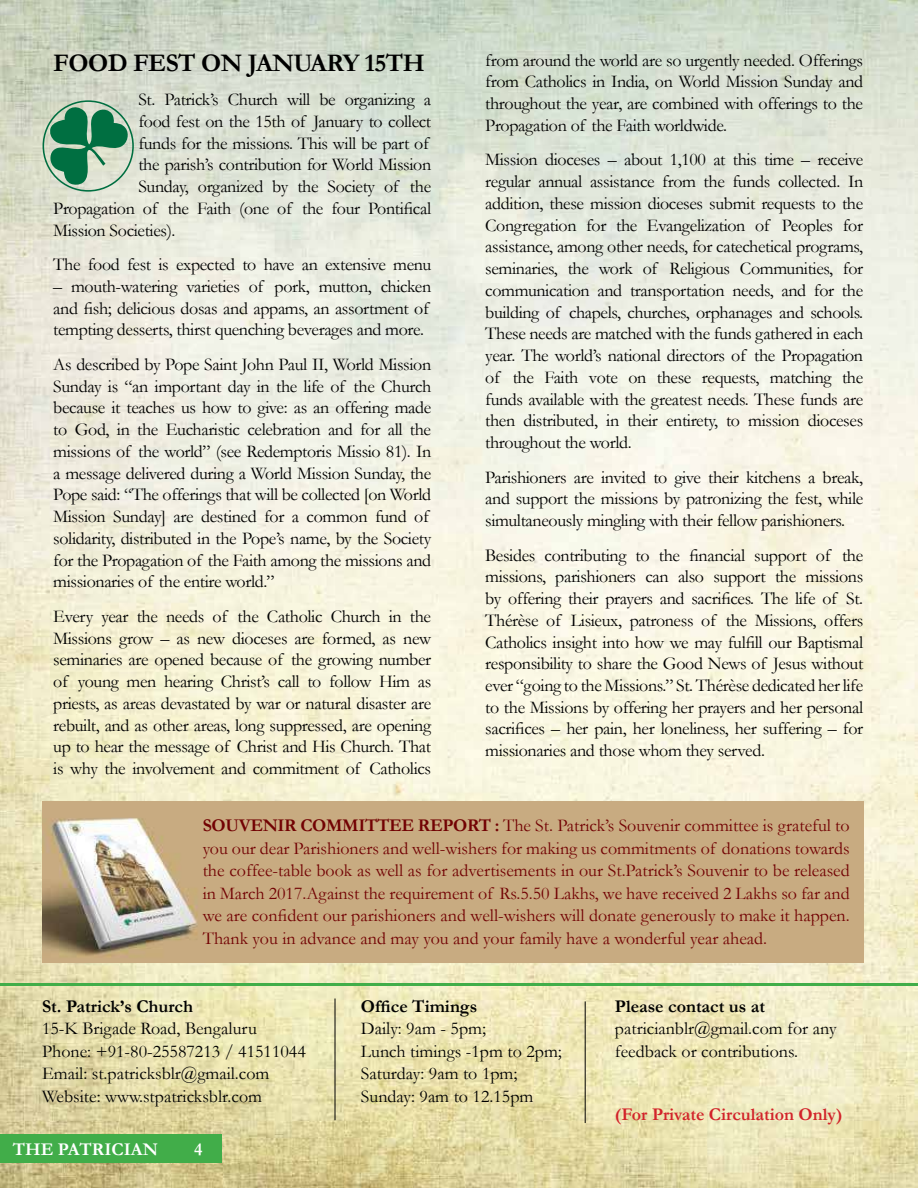
<style>
.page{position:relative;width:918px;height:1188px;background:#fff}
.page>*{position:absolute;margin:0;border:0;box-sizing:border-box;transform-origin:0 0}
.t1{font:700 25.5px "Garamond";letter-spacing:-.02em;color:#000}
.t2{font:18px/21.8px "Garamond";letter-spacing:-.02em;color:#000;text-align:justify}
.t3{font:18px/22.5px "Garamond";color:#720203;text-align:justify}
.t4{font:18px/22.5px "Garamond";color:#000}
.t5{font:700 18px "Garamond";color:#000}
.t6{font:700 18px "Garamond";color:#d2232a}
.t7{font:700 18px "Garamond";color:#fff}
.s1{font-weight:700}
</style>
<div class="page">
<img style="left:0;top:0;width:918px;height:1188px">
<img style="left:42px;top:801px;width:821px;height:161px">
<div style="left:0;top:1134px;width:222px;height:29px;background:#41ad49"></div>
<hr style="left:0;top:983px;width:918px;height:3px;background:#41ad49">
<hr style="left:335px;top:999px;width:1px;height:121px;background:#000">
<hr style="left:585px;top:1001px;width:1px;height:122px;background:#000">
<svg style="left:43px;top:100px;width:91px;height:92px;background:#79ac8e"></svg>
<h1 class="t1" style="left:53px;top:45px;width:373px">FOOD FEST ON JANUARY 15TH</h1>
<p class="t2" style="left:138px;top:88px;width:294px">St. Patrick’s Church will be organizing a</p>
<p class="t2" style="left:138px;top:110px;width:294px">food fest on the 15th of January to collect</p>
<p class="t2" style="left:138px;top:132px;width:292px">funds for the missions. This will be part of</p>
<p class="t2" style="left:138px;top:153px;width:294px">the parish’s contribution for World Mission</p>
<p class="t2" style="left:138px;top:175px;width:294px">Sunday, organized by the Society of the</p>
<p class="t2" style="left:53px;top:197px;width:379px">Propagation of the Faith (one of the four Pontifical</p>
<p class="t2" style="left:53px;top:219px;width:124px">Mission Societies).</p>
<p class="t2" style="left:53px;top:253px;width:379px">The food fest is expected to have an extensive menu</p>
<p class="t2" style="left:53px;top:275px;width:379px;text-align:left">– mouth-watering varieties of pork, mutton, chicken and fish; delicious dosas and appams, an assortment of tempting desserts, thirst quenching beverages and more.</p>
<p class="t2" style="left:53px;top:353px;width:380px;text-align:left">As described by Pope Saint John Paul II, World Mission Sunday is “an important day in the life of the Church because it teaches us how to give: as an offering made to God, in the Eucharistic celebration and for all the missions of the world” (see Redemptoris Missio 81). In a message delivered during a World Mission Sunday, the Pope said: “The offerings that will be collected [on World Mission Sunday] are destined for a common fund of solidarity, distributed in the Pope’s name, by the Society for the Propagation of the Faith among the missions and missionaries of the entire world.”</p>
<p class="t2" style="left:53px;top:605px;width:379px">Every year the needs of the Catholic Church in the Missions grow – as new dioceses are formed, as new seminaries are opened because of the growing number of young men hearing Christ’s call to follow Him as priests, as areas devastated by war or natural disaster are rebuilt, and as other areas, long suppressed, are opening up to hear the message of Christ and His Church. That is why the involvement and commitment of Catholics</p>
<p class="t2" style="left:485px;top:49px;width:379px">from around the world are so urgently needed. Offerings from Catholics in India, on World Mission Sunday and throughout the year, are combined with offerings to the Propagation of the Faith worldwide.</p>
<p class="t2" style="left:485px;top:148px;width:380px">Mission dioceses – about 1,100 at this time – receive regular annual assistance from the funds collected. In addition, these mission dioceses submit requests to the Congregation for the Evangelization of Peoples for assistance, among other needs, for catechetical programs, seminaries, the work of Religious Communities, for communication and transportation needs, and for the building of chapels, churches, orphanages and schools.<br>These needs are matched with the funds gathered in each year. The world’s national directors of the Propagation of the Faith vote on these requests, matching the funds available with the greatest needs. These funds are then distributed, in their entirety, to mission dioceses throughout the world.</p>
<p class="t2" style="left:485px;top:466px;width:380px">Parishioners are invited to give their kitchens a break, and support the missions by patronizing the fest, while simultaneously mingling with their fellow parishioners.</p>
<p class="t2" style="left:485px;top:544px;width:380px">Besides contributing to the financial support of the missions, parishioners can also support the missions by offering their prayers and sacrifices. The life of St.<br>Thérèse of Lisieux, patroness of the Missions, offers Catholics insight into how we may fulfill our Baptismal responsibility to share the Good News of Jesus without ever “going to the Missions.” St. Thérèse dedicated her life to the Missions by offering her prayers and her personal sacrifices – her pain, her loneliness, her suffering – for missionaries and those whom they served.</p>
<p class="t3" style="left:203px;top:814px;width:649px"><span class="s1">SOUVENIR COMMITTEE REPORT :</span> The St. Patrick’s Souvenir committee is grateful to you our dear Parishioners and well-wishers for making us commitments of donations towards the coffee-table book as well as for advertisements in our St.Patrick’s Souvenir to be released in March 2017.Against the requirement of Rs.5.50 Lakhs, we have received 2 Lakhs so far and we are confident our parishioners and well-wishers will donate generously to make it happen.<br>Thank you in advance and may you and your family have a wonderful year ahead.</p>
<p class="t5" style="left:42px;top:994px;width:152px">St. Patrick’s Church</p>
<p class="t4" style="left:42px;top:1017px;width:265px">15-K Brigade Road, Bengaluru Phone: +91-80-25587213 / 41511044<br>Email: st.patricksblr@gmail.com Website: www.stpatricksblr.com</p>
<p class="t7" style="left:13px;top:1137px;width:147px">THE PATRICIAN</p>
<p class="t7" style="left:194px;top:1137px;width:10px">4</p>
<p class="t5" style="left:361px;top:994px;width:118px">Office Timings</p>
<p class="t4" style="left:361px;top:1017px;width:202px">Daily: 9am - 5pm;<br>Lunch timings -1pm to 2pm;<br>Saturday: 9am to 1pm;<br>Sunday: 9am to 12.15pm</p>
<p class="t5" style="left:615px;top:994px;width:152px">Please contact us at</p>
<p class="t4" style="left:615px;top:1017px;width:223px">patricianblr@gmail.com for any feedback or contributions.</p>
<p class="t6" style="left:615px;top:1102px;width:229px">(For Private Circulation Only)</p>
</div>
